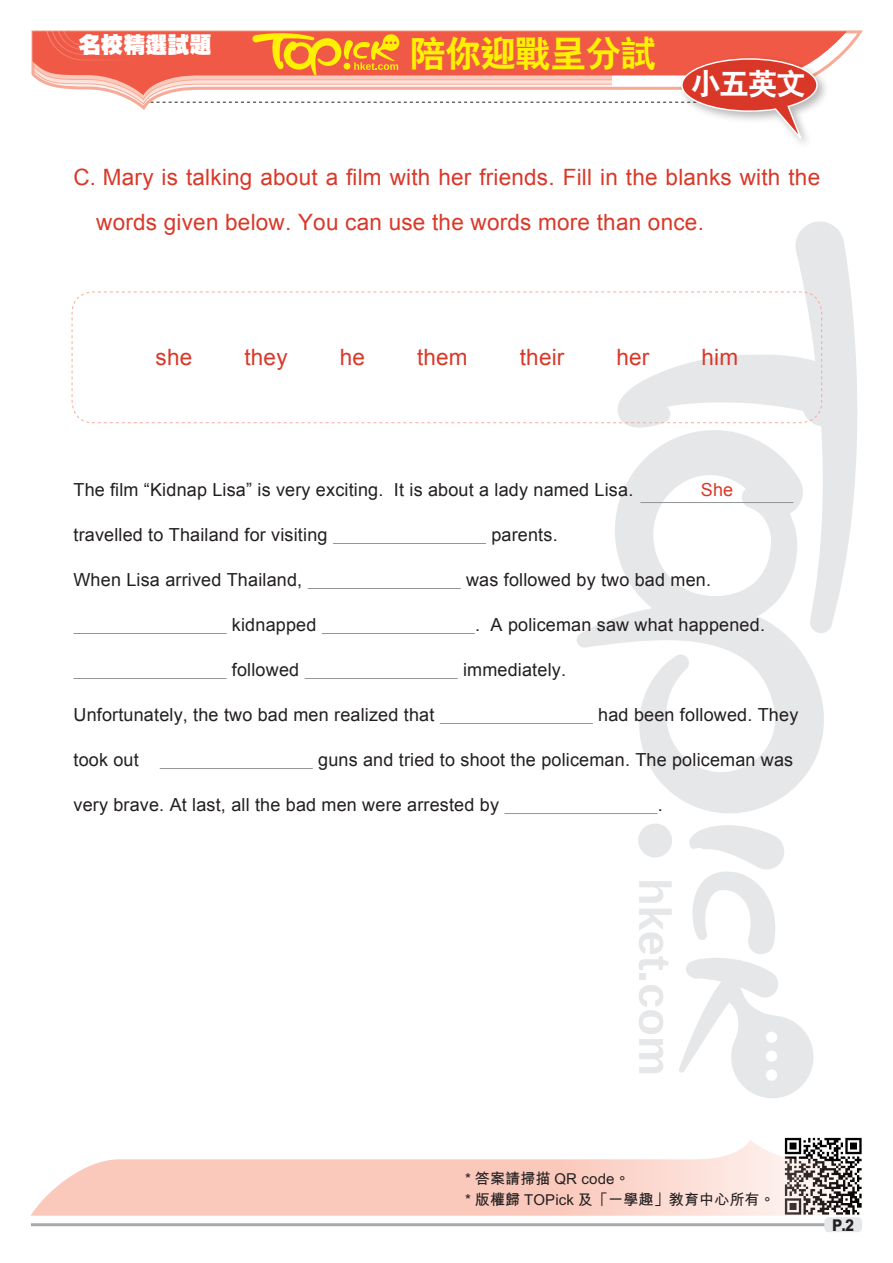
<style>
.page{position:relative;width:893px;height:1263px;background:#fff}
.page>*{position:absolute;margin:0;border:0;box-sizing:border-box;transform-origin:0 0}
.小題eq{font:36px "C Hei 2 Xbold HKSCS";letter-spacing:-.025em;color:#fff101}
.內文{font:30px "C Hei 2 Xbold HKSCS";color:#fff}
.Ex_Questions{font:22.5px/45px "Arial";letter-spacing:.01em;color:#d93829}
.小題{font:22.2px "C Hei Ultra Bold HKSCS";color:#fff}
.Ex_Questions-2{font:18px "Arial";letter-spacing:.01em;color:#231f20}
.Ex_Questions-3{font:18px "Arial";color:#d93829}
.t1{font:16.2px "M Hei Xbold HKSCS";color:#231f20;scale:.9 1}
.sf_內文{font:15px "M Hei Bold HKSCS";letter-spacing:.01em;color:#231f20}
</style>
<div class="page">
<svg style="left:639px;top:881px;width:33px;height:22px"></svg>
<svg style="left:639px;top:909px;width:33px;height:61px"></svg>
<div style="left:639px;top:974px;width:7px;height:6px;background:#e6e7e9"></div>
<svg style="left:639px;top:985px;width:24px;height:88px"></svg>
<div style="left:638px;top:823px;width:34px;height:34px;background:#e6e7e9;border-radius:50%"></div>
<svg style="left:679px;top:825px;width:135px;height:273px"></svg>
<svg style="left:619px;top:221px;width:238px;height:411px"></svg>
<svg style="left:577px;top:430px;width:248px;height:383px"></svg>
<hr style="left:333px;top:543px;width:153px;height:1px;background:#939598">
<hr style="left:308px;top:588px;width:153px;height:1px;background:#939598">
<hr style="left:73px;top:633px;width:154px;height:1px;background:#939598">
<hr style="left:322px;top:633px;width:153px;height:1px;background:#939598">
<hr style="left:73px;top:678px;width:154px;height:1px;background:#939598">
<hr style="left:305px;top:678px;width:153px;height:1px;background:#939598">
<hr style="left:440px;top:723px;width:153px;height:1px;background:#939598">
<hr style="left:160px;top:768px;width:153px;height:1px;background:#939598">
<hr style="left:504px;top:813px;width:153px;height:1px;background:#939598">
<svg style="left:71px;top:291px;width:751px;height:132px"></svg>
<hr style="left:640px;top:502px;width:153px;height:1px;background:#939598">
<img style="left:784px;top:1137px;width:78px;height:71px">
<svg style="left:30px;top:1140px;width:831px;height:76px;fill:#fbcbbf"></svg>
<hr style="left:31px;top:1223px;width:831px;height:3px;background:#a8a9ad">
<div style="left:824px;top:1217px;width:38px;height:15px;background:#e6e7e9;border-radius:4px"></div>
<svg style="left:818px;top:31px;width:29px;height:36px"></svg>
<div style="left:678px;top:54px;width:151px;height:96px;background:#231f20;opacity:.32"></div>
<svg style="left:31px;top:30px;width:787px;height:116px"></svg>
<p class="小題" style="left:79px;top:30px;width:135px">名校精選試題</p>
<p class="小題eq" style="left:410px;top:30px;width:248px">陪你迎戰呈分試</p>
<p class="內文" style="left:691px;top:64px;width:117px">小五英文</p>
<p class="Ex_Questions" style="left:96px;top:155px;width:725px;text-indent:-23px">C. Mary is talking about a film with her friends. Fill in the blanks with the words given below. You can use the words more than once.</p>
<p class="Ex_Questions" style="left:156px;top:335px;width:38px">she</p>
<p class="Ex_Questions" style="left:244px;top:335px;width:45px">they</p>
<p class="Ex_Questions" style="left:340px;top:335px;width:27px">he</p>
<p class="Ex_Questions" style="left:417px;top:335px;width:52px">them</p>
<p class="Ex_Questions" style="left:520px;top:335px;width:46px">their</p>
<p class="Ex_Questions" style="left:616px;top:335px;width:34px">her</p>
<p class="Ex_Questions" style="left:701px;top:335px;width:38px">him</p>
<p class="Ex_Questions-2" style="left:73px;top:478px;width:561px">The film “Kidnap Lisa” is very exciting. It is about a lady named Lisa.</p>
<p class="Ex_Questions-3" style="left:701px;top:478px;width:34px">She</p>
<p class="Ex_Questions-2" style="left:73px;top:523px;width:256px">travelled to Thailand for visiting</p>
<p class="Ex_Questions-2" style="left:491px;top:523px;width:68px">parents.</p>
<p class="Ex_Questions-2" style="left:73px;top:568px;width:230px">When Lisa arrived Thailand,</p>
<p class="Ex_Questions-2" style="left:466px;top:568px;width:246px">was followed by two bad men.</p>
<p class="Ex_Questions-2" style="left:232px;top:613px;width:86px">kidnapped</p>
<p class="Ex_Questions-2" style="left:475px;top:613px;width:291px">. A policeman saw what happened.</p>
<p class="Ex_Questions-2" style="left:232px;top:658px;width:69px">followed</p>
<p class="Ex_Questions-2" style="left:463px;top:658px;width:104px">immediately.</p>
<p class="Ex_Questions-2" style="left:73px;top:703px;width:362px">Unfortunately, the two bad men realized that</p>
<p class="Ex_Questions-2" style="left:598px;top:703px;width:202px">had been followed. They</p>
<p class="Ex_Questions-2" style="left:73px;top:748px;width:67px">took out</p>
<p class="Ex_Questions-2" style="left:318px;top:748px;width:477px">guns and tried to shoot the policeman. The policeman was</p>
<p class="Ex_Questions-2" style="left:73px;top:793px;width:427px">very brave. At last, all the bad men were arrested by</p>
<p class="Ex_Questions-2" style="left:658px;top:793px;width:7px">.</p>
<p class="sf_內文" style="left:465px;top:1167px;width:166px">* 答案請掃描 QR code。</p>
<p class="sf_內文" style="left:465px;top:1188px;width:311px">* 版權歸 TOPick 及「一學趣」教育中心所有。</p>
<p class="t1" style="left:832px;top:1214px;width:26px">P.2</p>
</div>
